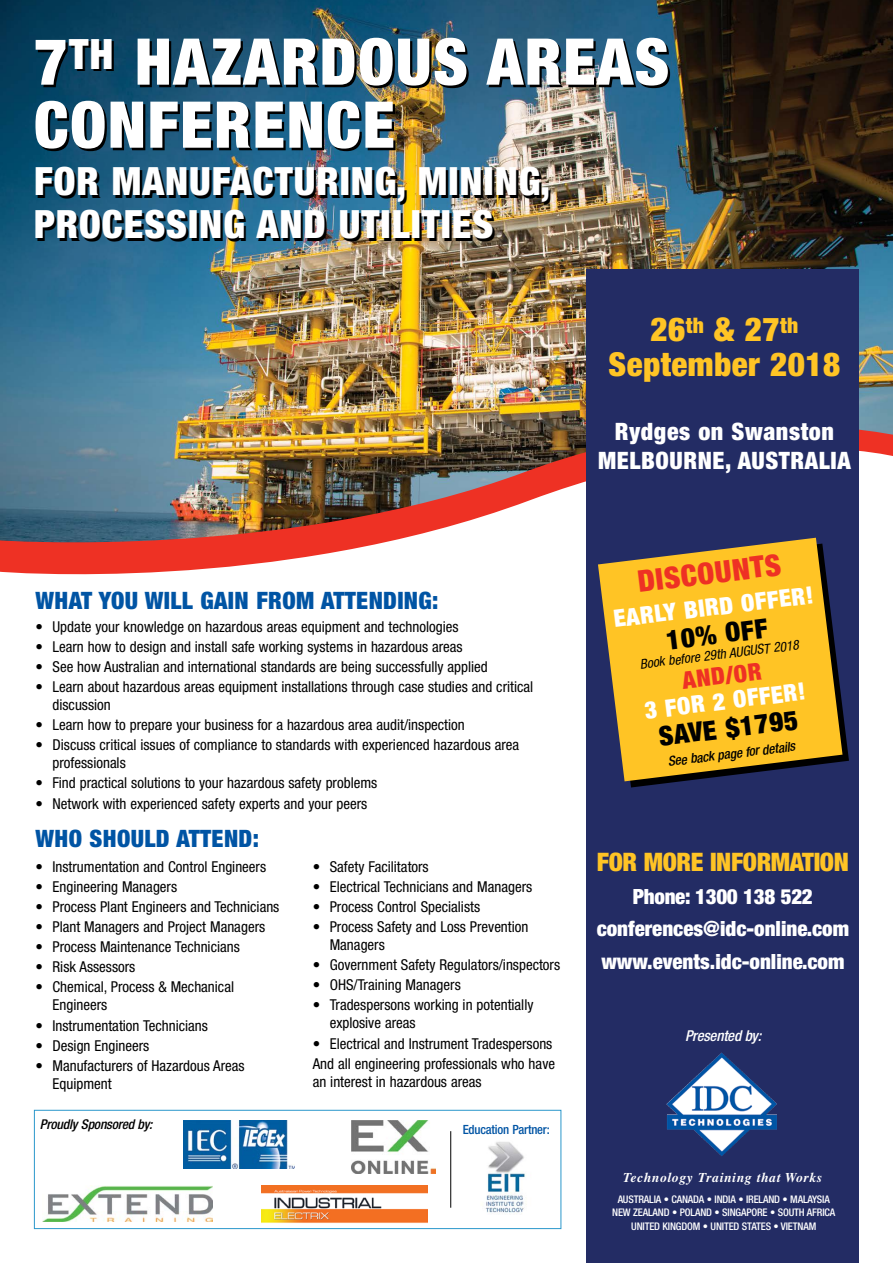
<style>
.page{position:relative;width:893px;height:1263px;background:#fff}
.page>*{position:absolute;margin:0;border:0;box-sizing:border-box;transform-origin:0 0}
.t1{font:900 condensed 64.5px/63px "Helvetica Neue";letter-spacing:.025em;color:#fff}
.t2{font:900 condensed 39px/43.2px "Helvetica Neue";letter-spacing:.025em;color:#fff}
.t3{font:900 condensed 39px "Helvetica Neue";color:#000}
.t4{font:900 condensed 33px/34.2px "Helvetica Neue";letter-spacing:.015em;color:#ffc425;text-align:center}
.t5{font:900 condensed 30px "Helvetica Neue";color:#ee3124}
.t6{font:900 condensed 27px "Helvetica Neue";color:#000}
.t7{font:900 condensed 25.5px "Helvetica Neue";letter-spacing:-.015em;color:#ffc425}
.t8{font:900 condensed 24px/29.7px "Helvetica Neue";letter-spacing:.025em;color:#fff}
.t9{font:900 condensed 24px "Helvetica Neue";letter-spacing:.015em;color:#0054a4}
.t10{font:900 condensed 24px "Helvetica Neue";color:#ee3124}
.t11{font:900 condensed 21px/32.5px "Helvetica Neue";color:#fff;text-align:center}
.t12{font:condensed 15px/18px "Helvetica Neue";color:#000}
.t13{font:italic 500 condensed 15px "Helvetica Neue";letter-spacing:-.015em;color:#fff}
.t14{font:italic 500 condensed 13.5px "Helvetica Neue";letter-spacing:-.015em;color:#000}
.t15{font:italic 700 13.5px "Times";letter-spacing:.05em;color:#fff}
.t16{font:italic condensed 13.5px "Helvetica Neue";color:#000}
.t17{font:500 condensed 12.75px "Helvetica Neue";letter-spacing:-.015em;color:#0054a4}
.t18{font:500 condensed 10.5px/13.5px "Helvetica Neue";letter-spacing:-.015em;color:#fff}
</style>
<div class="page">
<img style="left:0;top:0;width:893px;height:392px">
<img style="left:0;top:392px;width:893px;height:203px">
<div style="left:587px;top:270px;width:272px;height:993px;background:#232c64"></div>
<img style="left:666px;top:1054px;width:111px;height:102px">
<div style="left:34px;top:1110px;width:527px;height:119px;border:1px solid #2b97cb"></div>
<svg style="left:624px;top:705px;width:225px;height:82px"></svg>
<svg style="left:598px;top:538px;width:244px;height:243px;background:#d3a52d"></svg>
<img style="left:262px;top:1186px;width:166px;height:37px">
<img style="left:352px;top:1120px;width:83px;height:53px">
<img style="left:184px;top:1121px;width:111px;height:47px">
<img style="left:485px;top:1142px;width:40px;height:72px">
<hr style="left:450px;top:1131px;width:1px;height:77px;background:#000">
<img style="left:43px;top:1185px;width:170px;height:37px">
<svg style="left:806px;top:586px;width:7px;height:18px"></svg>
<h1 class="t1" style="left:34px;top:29px;width:637px">7<sup>TH</sup> HAZARDOUS AREAS<br>CONFERENCE</h1>
<h2 class="t2" style="left:34px;top:159px;width:518px">FOR MANUFACTURING, MINING,<br>PROCESSING AND UTILITIES</h2>
<h2 class="t3" style="left:383px;top:203px;width:12px">I</h2>
<h3 class="t4" style="left:608px;top:312px;width:233px">26<sup>TH</sup> &amp; 27<sup>TH<br></sup>SEPTEMBER 2018</h3>
<h3 class="t9" style="left:36px;top:585px;width:123px">WHAT YOU WILL</h3>
<h3 class="t9" style="left:201px;top:585px;width:239px">GAIN FROM ATTENDING:</h3>
<p class="t12" style="left:36px;top:617px;width:424px">• Update your knowledge on hazardous areas equipment and technologies</p>
<p class="t12" style="left:36px;top:637px;width:429px">• Learn how to design and install safe working systems in hazardous areas</p>
<p class="t12" style="left:36px;top:657px;width:454px">• See how Australian and international standards are being successfully applied</p>
<p class="t12" style="left:53px;top:678px;width:482px;text-indent:-17px">• Learn about hazardous areas equipment installations through case studies and critical discussion</p>
<p class="t12" style="left:36px;top:716px;width:431px">• Learn how to prepare your business for a hazardous area audit/inspection</p>
<p class="t12" style="left:53px;top:736px;width:468px;text-indent:-17px">• Discuss critical issues of compliance to standards with experienced hazardous area professionals</p>
<p class="t12" style="left:36px;top:774px;width:343px">• Find practical solutions to your hazardous safety problems</p>
<p class="t12" style="left:36px;top:794px;width:333px">• Network with experienced safety experts and your peers</p>
<h3 class="t9" style="left:36px;top:824px;width:225px">WHO SHOULD ATTEND:</h3>
<p class="t12" style="left:36px;top:857px;width:232px">• Instrumentation and Control Engineers</p>
<p class="t12" style="left:36px;top:877px;width:143px">• Engineering Managers</p>
<p class="t12" style="left:36px;top:897px;width:245px">• Process Plant Engineers and Technicians</p>
<p class="t12" style="left:36px;top:917px;width:231px">• Plant Managers and Project Managers</p>
<p class="t12" style="left:36px;top:938px;width:206px">• Process Maintenance Technicians</p>
<p class="t12" style="left:36px;top:958px;width:101px">• Risk Assessors</p>
<p class="t12" style="left:53px;top:978px;width:183px;text-indent:-17px">• Chemical, Process &amp; Mechanical<br>Engineers</p>
<p class="t12" style="left:36px;top:1016px;width:174px">• Instrumentation Technicians</p>
<p class="t12" style="left:36px;top:1036px;width:115px">• Design Engineers</p>
<p class="t12" style="left:53px;top:1056px;width:194px;text-indent:-17px">• Manufacturers of Hazardous Areas<br>Equipment</p>
<p class="t14" style="left:40px;top:1116px;width:114px">Proudly Sponsored by:</p>
<p class="t12" style="left:313px;top:857px;width:118px">• Safety Facilitators</p>
<p class="t12" style="left:313px;top:877px;width:221px">• Electrical Technicians and Managers</p>
<p class="t12" style="left:313px;top:897px;width:169px">• Process Control Specialists</p>
<p class="t12" style="left:330px;top:917px;width:200px;text-indent:-17px">• Process Safety and Loss Prevention<br>Managers</p>
<p class="t12" style="left:313px;top:956px;width:249px">• Government Safety Regulators/inspectors</p>
<p class="t12" style="left:313px;top:976px;width:150px">• OHS/Training Managers</p>
<p class="t12" style="left:330px;top:996px;width:205px;text-indent:-17px">• Tradespersons working in potentially explosive areas</p>
<p class="t12" style="left:313px;top:1033px;width:244px;line-height:20.1px">• Electrical and Instrument Tradespersons<br>And all engineering professionals who have</p>
<p class="t12" style="left:313px;top:1072px;width:170px">an interest in hazardous areas</p>
<p class="t17" style="left:463px;top:1122px;width:89px">EDUCATION PARTNER:</p>
<h3 class="t8" style="left:598px;top:416px;width:237px;text-indent:17px">RYDGES ON SWANSTON<br>MELBOURNE</h3>
<h3 class="t8" style="left:725px;top:446px;width:28px">, AUSTRA</h3>
<h3 class="t8" style="left:819px;top:446px;width:33px">LIA</h3>
<h3 class="t5" style="left:635px;top:563px;width:146px;rotate:-7deg">DISCOUNTS</h3>
<h3 class="t8" style="left:612px;top:604px;width:144px;rotate:-7deg">EARLY BI RD OFFER</h3>
<h3 class="t6" style="left:664px;top:624px;width:90px;rotate:-7deg">10% OFF</h3>
<p class="t16" style="left:639px;top:656px;width:162px;rotate:-7deg">Book before 29th August 2018</p>
<h3 class="t10" style="left:681px;top:666px;width:81px;rotate:-7deg">AND/OR</h3>
<h3 class="t8" style="left:643px;top:695px;width:163px;rotate:-7deg">3 FOR 2 OFFER!</h3>
<h3 class="t6" style="left:657px;top:720px;width:142px;rotate:-7deg">SAVE $1795</h3>
<p class="t14" style="left:667px;top:753px;width:130px;rotate:-7deg">See back page for details</p>
<h3 class="t7" style="left:597px;top:846px;width:14px">FOR</h3>
<h3 class="t7" style="left:644px;top:846px;width:34px">MORE</h3>
<h3 class="t7" style="left:710px;top:846px;width:21px">INFOR</h3>
<h3 class="t7" style="left:771px;top:846px;width:64px">MATION</h3>
<h3 class="t11" style="left:597px;top:880px;width:254px">PHONE: 1300 138 522<br>CONFERENCES@IDC-ONLINE.COM<br>WWW.EVENTS.IDC-ONLINE.COM</h3>
<p class="t13" style="left:685px;top:1026px;width:78px">Presented by:</p>
<p class="t15" style="left:623px;top:1169px;width:201px">Technology Training that Works</p>
<p class="t18" style="left:612px;top:1192px;width:210px;text-indent:5px">AUSTRALIA • CANADA • INDIA • IRELAND • MALAYSIA<br>NEW ZEALAND • POLAND</p>
<p class="t18" style="left:631px;top:1205px;width:206px;text-indent:83px">• SINGAPORE • SOUTH AFRICA<br>UNITED KINGDOM • UNITED STATES • VIETNA</p>
<p class="t18" style="left:809px;top:1219px;width:9px">M</p>
</div>
